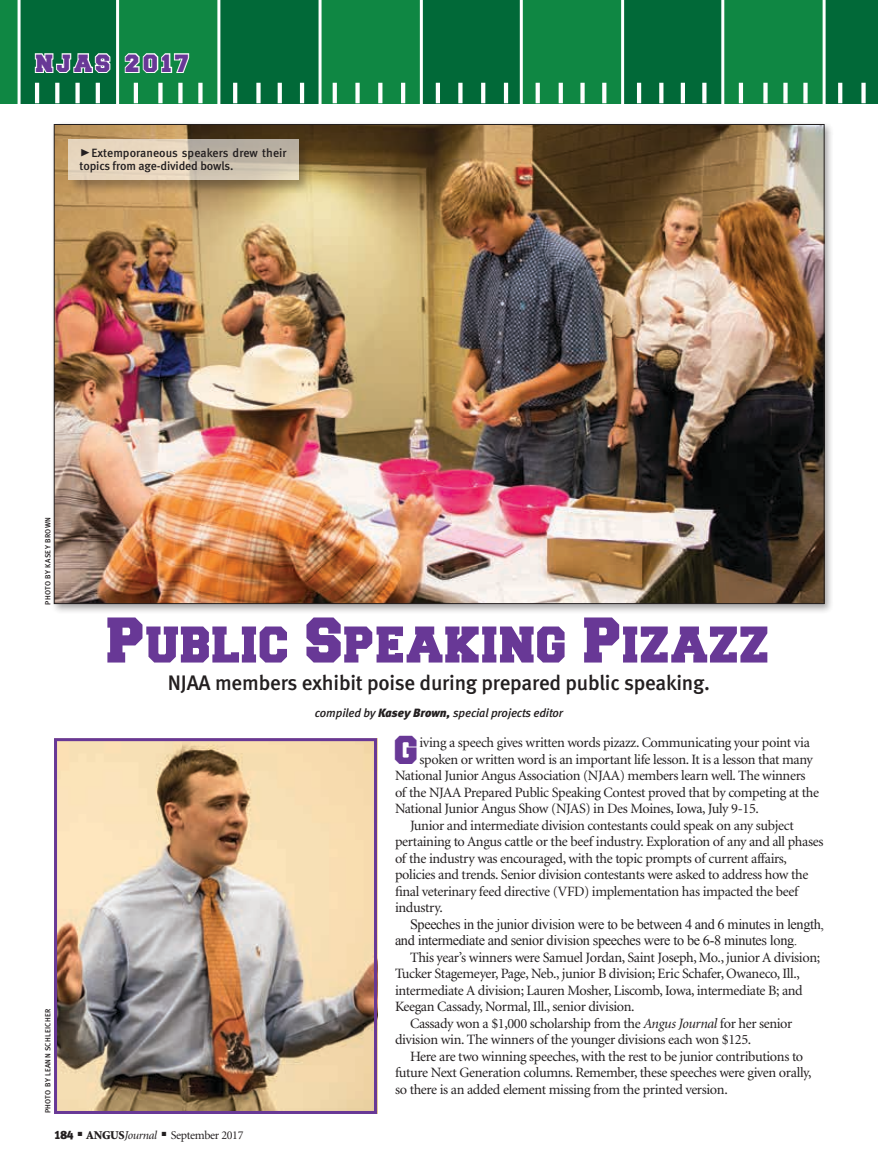
<style>
.page{position:relative;width:878px;height:1168px;background:#fff}
.page>*{position:absolute;margin:0;border:0;box-sizing:border-box;transform-origin:0 0}
.headline{font:54px "Freshman";letter-spacing:.01em;color:#683896}
.Drop_Cap{font:34.05px "Freshman";color:#683896}
.deck{font:21px "Meta Medium LF";letter-spacing:-.01em;color:#231f20}
.table_footnotes{font:21px "Freshman";letter-spacing:.16em;color:#683896}
.body_text{font:14.25px/16.5px "Minion";letter-spacing:-.025em;color:#231f20}
.Drop_Cap-2{font:14.25px "Minion";letter-spacing:-.025em;color:#231f20}
.body_text-2{font:14.25px/16.5px "Times New Roman";letter-spacing:-.025em;color:#231f20}
.t1{font:12px/13.5px "Meta Medium LF";color:#231f20}
.byline{font:italic 12px "Meta Medium LF";letter-spacing:-.01em;color:#231f20}
.t2{font:12px "Minion";letter-spacing:-.03em;color:#231f20}
.photo_credit{font:7.5px "Meta Medium LF";letter-spacing:.05em;color:#231f20}
.s1{font-family:"Meta Black Caps Expert";font-size:21px}
.s2{font-family:"Meta Black LF"}
.s3{font-style:italic}
.s4{font-weight:900}
</style>
<div class="page">
<div style="left:21px;top:0;width:857px;height:103px;background:#016938"></div>
<svg style="left:0;top:0;width:21px;height:103px;background:#31975d"></svg>
<svg style="left:318px;top:0;width:105px;height:103px;background:#1d8e4e"></svg>
<div style="left:520px;top:0;width:104px;height:103px;background:#0f8743"></div>
<svg style="left:721px;top:0;width:104px;height:103px;background:#1c8d4d"></svg>
<svg style="left:861px;top:83px;width:4px;height:20px"></svg>
<svg style="left:838px;top:83px;width:4px;height:20px"></svg>
<svg style="left:803px;top:83px;width:4px;height:20px"></svg>
<svg style="left:783px;top:83px;width:4px;height:20px"></svg>
<svg style="left:763px;top:83px;width:4px;height:20px"></svg>
<div style="left:738px;top:83px;width:5px;height:20px;background:#fff"></div>
<svg style="left:702px;top:83px;width:4px;height:20px"></svg>
<div style="left:680px;top:83px;width:5px;height:20px;background:#fff"></div>
<svg style="left:659px;top:83px;width:4px;height:20px"></svg>
<hr style="left:637px;top:83px;width:4px;height:20px;background:#fff">
<svg style="left:602px;top:83px;width:4px;height:20px"></svg>
<svg style="left:580px;top:83px;width:4px;height:20px"></svg>
<div style="left:558px;top:83px;width:5px;height:20px;background:#fff"></div>
<div style="left:535px;top:83px;width:5px;height:20px;background:#fff"></div>
<hr style="left:504px;top:83px;width:4px;height:20px;background:#fff">
<svg style="left:481px;top:83px;width:4px;height:20px"></svg>
<svg style="left:458px;top:83px;width:4px;height:20px"></svg>
<hr style="left:436px;top:83px;width:4px;height:20px;background:#fff">
<hr style="left:401px;top:83px;width:4px;height:20px;background:#fff">
<svg style="left:378px;top:83px;width:4px;height:20px"></svg>
<svg style="left:355px;top:83px;width:4px;height:20px"></svg>
<div style="left:332px;top:83px;width:5px;height:20px;background:#fff"></div>
<hr style="left:300px;top:83px;width:4px;height:20px;background:#fff">
<div style="left:277px;top:83px;width:5px;height:20px;background:#fff"></div>
<svg style="left:256px;top:83px;width:4px;height:20px"></svg>
<svg style="left:233px;top:83px;width:4px;height:20px"></svg>
<svg style="left:34px;top:0;width:186px;height:103px;background:#2b8c59"></svg>
<div style="left:51px;top:121px;width:783px;height:492px;background:#231f20;opacity:.4"></div>
<img style="left:56px;top:126px;width:766px;height:476px">
<img style="left:58px;top:742px;width:315px;height:368px">
<div style="left:54px;top:738px;width:323px;height:376px;border:3px solid #683896"></div>
<div style="left:66px;top:137px;width:247px;height:57px;background:#231f20;opacity:.55"></div>
<svg style="left:68px;top:139px;width:230px;height:41px;background:#d7c9b5"></svg>
<p class="table_footnotes" style="left:36px;top:54px;width:154px">NJAS 2017</p>
<p class="t1" style="left:80px;top:146px;width:208px"><span class="s1">@</span>Extemporaneous speakers drew their topics from age-divided bowls.</p>
<p class="photo_credit" style="left:44px;top:605px;width:89px;rotate:-90deg">PHOTO BY KASEY BROWN</p>
<p class="photo_credit" style="left:44px;top:1113px;width:106px;rotate:-90deg">PHOTO BY LEANN SCHLEICHER</p>
<p class="headline" style="left:107px;top:616px;width:664px">Public Speaking Pizazz</p>
<p class="deck" style="left:168px;top:670px;width:543px">NJAA members exhibit poise during prepared public speaking.</p>
<p class="byline" style="left:315px;top:705px;width:250px">compiled by <span class="s2">Kasey Brown,</span> special projects editor</p>
<p class="Drop_Cap" style="left:395px;top:735px;width:25px">G</p>
<p class="Drop_Cap-2" style="left:419px;top:735px;width:392px">iving a speech gives written words pizazz. Communicating your point via</p>
<p class="Drop_Cap-2" style="left:419px;top:752px;width:395px">spoken or written word is an important life lesson. It is a lesson that many</p>
<p class="Drop_Cap-2" style="left:395px;top:768px;width:412px">National Junior Angus Association (NJAA) members learn well. The winners</p>
<p class="Drop_Cap-2" style="left:395px;top:785px;width:425px">of the NJAA Prepared Public Speaking Contest proved that by competing at the</p>
<p class="Drop_Cap-2" style="left:395px;top:801px;width:365px">National Junior Angus Show (NJAS) in Des Moines, Iowa, July 9-15.</p>
<p class="body_text" style="left:395px;top:817px;width:430px;text-indent:15px">Junior and intermediate division contestants could speak on any subject pertaining to Angus cattle or the beef industry. Exploration of any and all phases of the industry was encouraged, with the topic prompts of current affairs, policies and trends. Senior division contestants were asked to address how the final veterinary feed directive (VFD) implementation has impacted the beef industry.</p>
<p class="body_text-2" style="left:395px;top:915px;width:430px;text-indent:15px">Speeches in the junior division were to be between 4 and 6 minutes in length, and intermediate and senior division speeches were to be 6-8 minutes long.</p>
<p class="body_text" style="left:395px;top:949px;width:426px;text-indent:15px">This year’s winners were Samuel Jordan, Saint Joseph, Mo., junior A division; Tucker Stagemeyer, Page, Neb., junior B division; Eric Schafer, Owaneco, Ill., intermediate A division; Lauren Mosher, Liscomb, Iowa, intermediate B; and Keegan Cassady, Normal, Ill., senior division.</p>
<p class="body_text" style="left:395px;top:1015px;width:399px;text-indent:15px">Cassady won a $1,000 scholarship from the <span class="s3">Angus Journal</span> for her senior division win. The winners of the younger divisions each won $125.</p>
<p class="body_text" style="left:395px;top:1048px;width:418px;text-indent:15px">Here are two winning speeches, with the rest to be junior contributions to future Next Generation columns. Remember, these speeches were given orally, so there is an added element missing from the printed version.</p>
<p class="t2" style="left:54px;top:1129px;width:191px"><span class="s2">184</span> ■ <span class="s4">ANGUS</span><span class="s3">Journal</span> ■ September 2017</p>
</div>
